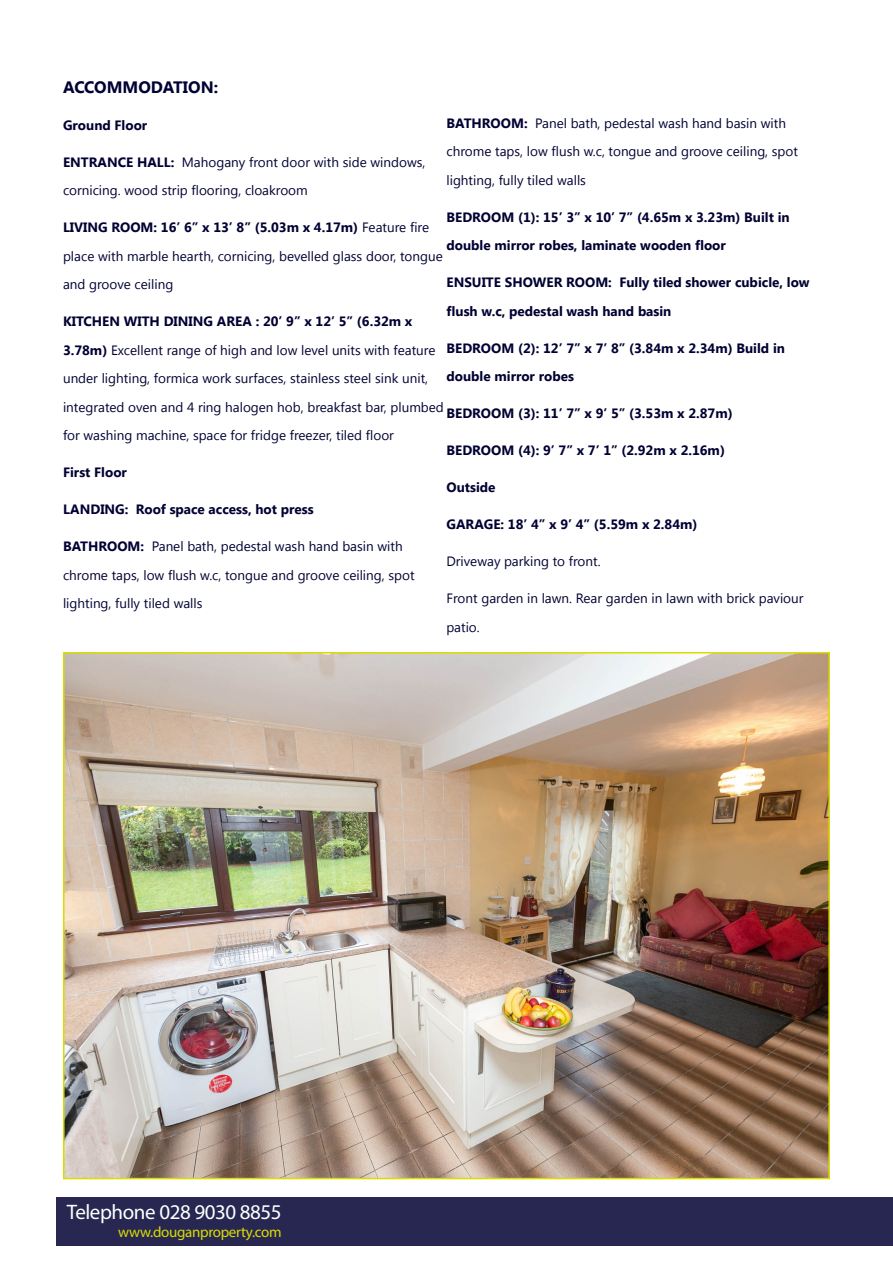
<style>
.page{position:relative;width:893px;height:1263px;background:#fff}
.page>*{position:absolute;margin:0;border:0;box-sizing:border-box;transform-origin:0 0}
.t1{font:21px "Myriad Pro";letter-spacing:-.02em;color:#fff}
.t2{font:700 16.5px "Segoe UI";color:#003}
.t3{font:15px "Myriad Pro";letter-spacing:-.02em;color:#dbdc00}
.t4{font:13.5px/28.5px "Segoe UI";color:#003}
.t5{font:700 13.5px/28.5px "Segoe UI";color:#003}
.s1{font-weight:700}
</style>
<div class="page">
<img style="left:66px;top:655px;width:761px;height:521px">
<div style="left:57px;top:1197px;width:836px;height:48px;background:#272752"></div>
<p class="t2" style="left:63px;top:75px;width:157px">ACCOMMODATION:</p>
<p class="t5" style="left:63px;top:110px;width:86px">Ground Floor</p>
<p class="t4" style="left:63px;top:147px;width:364px"><span class="s1">ENTRANCE HALL:</span> Mahogany front door with side windows, cornicing. wood strip flooring, cloakroom</p>
<p class="t4" style="left:63px;top:213px;width:381px"><span class="s1">LIVING ROOM: 16’ 6” x 13’ 8” (5.03m x 4.17m)</span> Feature fire place with marble hearth, cornicing, bevelled glass door, tongue and groove ceiling</p>
<p class="t4" style="left:63px;top:307px;width:382px"><span class="s1">KITCHEN WITH DINING AREA : 20’ 9” x 12’ 5” (6.32m x 3.78m)</span> Excellent range of high and low level units with feature under lighting, formica work surfaces, stainless steel sink unit, integrated oven and 4 ring halogen hob, breakfast bar, plumbed for washing machine, space for fridge freezer, tiled floor</p>
<p class="t5" style="left:63px;top:458px;width:65px">First Floor</p>
<p class="t5" style="left:63px;top:495px;width:252px">LANDING: Roof space access, hot press</p>
<p class="t4" style="left:63px;top:532px;width:353px"><span class="s1">BATHROOM:</span> Panel bath, pedestal wash hand basin with chrome taps, low flush w.c, tongue and groove ceiling, spot lighting, fully tiled walls</p>
<p class="t4" style="left:446px;top:108px;width:353px"><span class="s1">BATHROOM:</span> Panel bath, pedestal wash hand basin with chrome taps, low flush w.c, tongue and groove ceiling, spot lighting, fully tiled walls</p>
<p class="t5" style="left:446px;top:202px;width:345px">BEDROOM (1): 15’ 3” x 10’ 7” (4.65m x 3.23m) Built in double mirror robes, laminate wooden floor</p>
<p class="t5" style="left:446px;top:267px;width:365px">ENSUITE SHOWER ROOM: Fully tiled shower cubicle, low flush w.c, pedestal wash hand basin</p>
<p class="t5" style="left:446px;top:333px;width:340px">BEDROOM (2): 12’ 7” x 7’ 8” (3.84m x 2.34m) Build in double mirror robes</p>
<p class="t5" style="left:446px;top:398px;width:288px">BEDROOM (3): 11’ 7” x 9’ 5” (3.53m x 2.87m)</p>
<p class="t5" style="left:446px;top:435px;width:280px">BEDROOM (4): 9’ 7” x 7’ 1” (2.92m x 2.16m)</p>
<p class="t5" style="left:446px;top:472px;width:51px">Outside</p>
<p class="t5" style="left:446px;top:509px;width:252px">GARAGE: 18’ 4” x 9’ 4” (5.59m x 2.84m)</p>
<p class="t4" style="left:446px;top:547px;width:156px">Driveway parking to front.</p>
<p class="t4" style="left:446px;top:584px;width:359px">Front garden in lawn. Rear garden in lawn with brick paviour patio.</p>
<p class="t1" style="left:67px;top:1199px;width:216px">Telephone 028 9030 8855</p>
<p class="t3" style="left:118px;top:1223px;width:165px">www.douganproperty.com</p>
</div>
